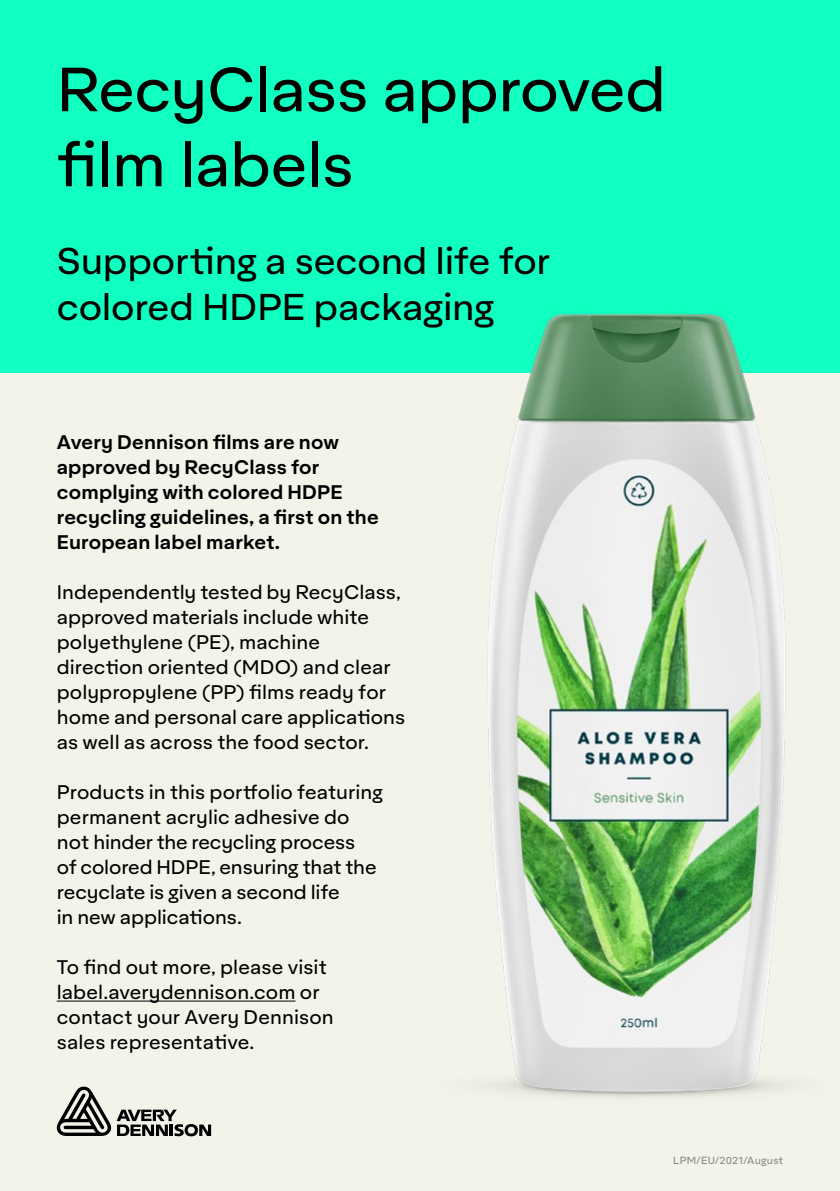
<style>
.page{position:relative;width:840px;height:1191px;background:#fff}
.page>*{position:absolute;margin:0;border:0;box-sizing:border-box;transform-origin:0 0}
.t1{font:60px/75px "Aktifo A";letter-spacing:-.01em;color:#000}
.t2{font:36px/46px "Aktifo A";letter-spacing:-.005em;color:#000}
.t3{font:19px/25px "Aktifo A";color:#000}
.t4{font:600 19px/25px "Aktifo A";letter-spacing:.01em;color:#000}
.t5{font:10px "Aktifo A";letter-spacing:.02em;color:#878787}
</style>
<div class="page">
<div style="left:0;top:0;width:839px;height:401px;background:#11ffc1"></div>
<div style="left:0;top:374px;width:839px;height:817px;background:#f3f3ea"></div>
<svg style="left:117px;top:1109px;width:94px;height:27px"></svg>
<svg style="left:56px;top:1086px;width:55px;height:50px"></svg>
<hr style="left:57px;top:1000px;width:238px;height:1px;background:#000">
<img style="left:441px;top:314px;width:383px;height:783px">
<h1 class="t1" style="left:57px;top:51px;width:610px">RecyClass approved film labels</h1>
<h2 class="t2" style="left:57px;top:237px;width:494px">Supporting a second life for colored HDPE packaging</h2>
<p class="t4" style="left:57px;top:429px;width:323px">Avery Dennison films are now approved by RecyClass for complying with colored HDPE recycling guidelines, a first on the<br>European label market.</p>
<p class="t3" style="left:57px;top:579px;width:350px">Independently tested by RecyClass, approved materials include white polyethylene (PE), machine direction oriented (MDO) and clear polypropylene (PP) films ready for home and personal care applications as well as across the food sector.</p>
<p class="t3" style="left:57px;top:779px;width:328px">Products in this portfolio featuring permanent acrylic adhesive do not hinder the recycling process<br>of colored HDPE, ensuring that the recyclate is given a second life<br>in new applications.</p>
<p class="t3" style="left:57px;top:954px;width:278px">To find out more, please visit label.averydennison.com or contact your Avery Dennison sales representative.</p>
<p class="t5" style="left:673px;top:1154px;width:111px">LPM/EU/2021/August</p>
</div>
